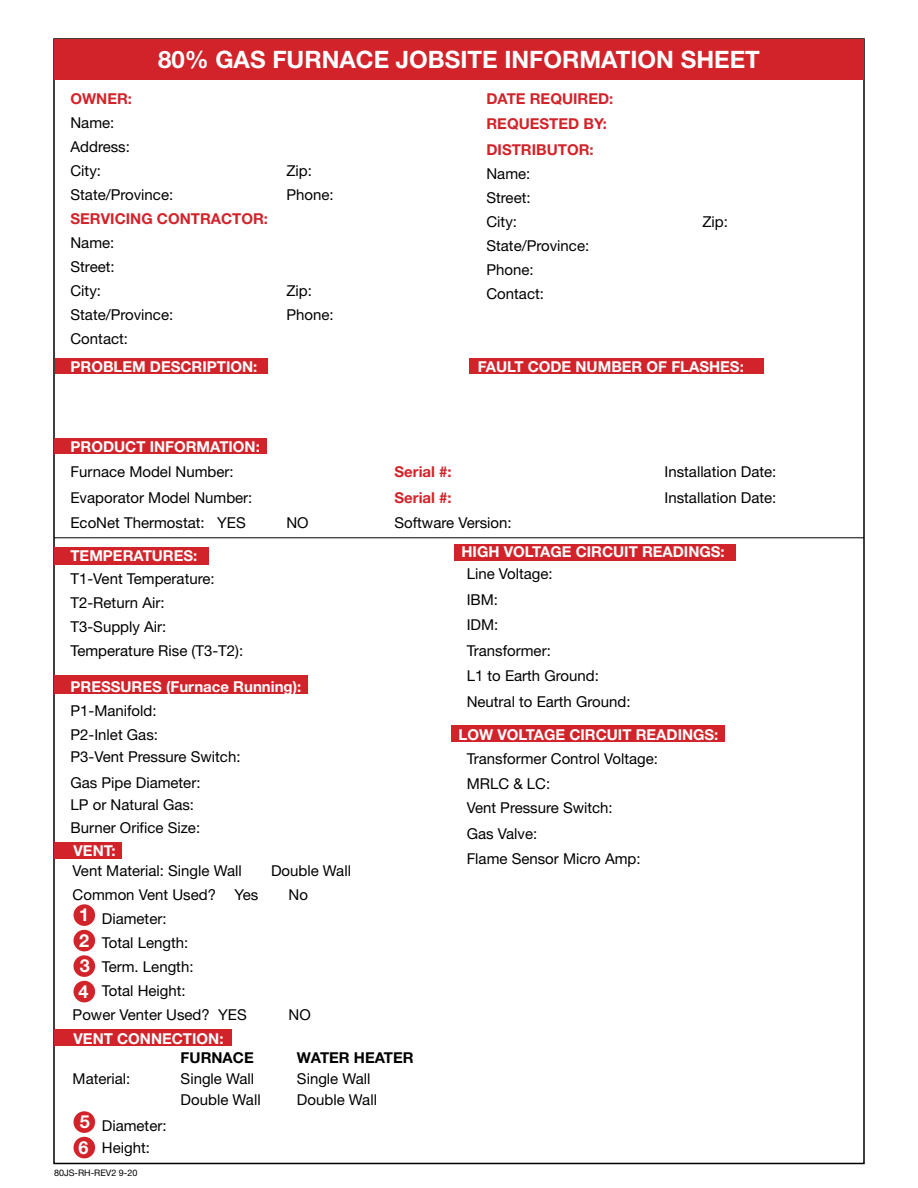
<style>
.page{position:relative;width:918px;height:1188px;background:#fff}
.page>*{position:absolute;margin:0;border:0;box-sizing:border-box;transform-origin:0 0}
.t1{font:700 24px "Rheem Sans";color:#fff}
.t2{font:700 18px/25.5px "Rheem Sans";color:#fff;text-align:justify}
.t3{font:15px/24px "Rheem Sans";color:#000}
.t4{font:700 15px "Rheem Sans";color:#fff}
.t5{font:700 15px/25.5px "Rheem Sans";color:#d2232a}
.t6{font:700 15px "Rheem Sans";color:#000}
.t7{font:9px "Rheem Sans";color:#000}
</style>
<div class="page">
<div style="left:55px;top:358px;width:213px;height:16px;background:#d2232a"></div>
<div style="left:469px;top:358px;width:295px;height:16px;background:#d2232a"></div>
<div style="left:54px;top:438px;width:213px;height:16px;background:#d2232a"></div>
<div style="left:54px;top:676px;width:254px;height:18px;background:#d2232a"></div>
<div style="left:54px;top:547px;width:154px;height:17px;background:#d2232a"></div>
<div style="left:454px;top:544px;width:282px;height:16px;background:#d2232a"></div>
<div style="left:452px;top:726px;width:273px;height:16px;background:#d2232a"></div>
<div style="left:54px;top:39px;width:810px;height:41px;background:#d2232a"></div>
<hr style="left:54px;top:537px;width:810px;height:1px;background:#000">
<div style="left:54px;top:842px;width:68px;height:16px;background:#d2232a"></div>
<div style="left:54px;top:1030px;width:178px;height:16px;background:#d2232a"></div>
<div style="left:74px;top:904px;width:21px;height:22px;background:#d2232a;border-radius:50%"></div>
<div style="left:74px;top:930px;width:21px;height:21px;background:#d2232a;border-radius:50%"></div>
<div style="left:74px;top:955px;width:21px;height:22px;background:#d2232a;border-radius:50%"></div>
<div style="left:74px;top:1111px;width:21px;height:22px;background:#d2232a;border-radius:50%"></div>
<div style="left:74px;top:981px;width:21px;height:21px;background:#d2232a;border-radius:50%"></div>
<div style="left:74px;top:1137px;width:21px;height:21px;background:#d2232a;border-radius:50%"></div>
<h1 class="t1" style="left:158px;top:45px;width:603px">80% GAS FURNACE JOBSITE INFORMATION SHEET</h1>
<p class="t5" style="left:486px;top:85px;width:128px">DATE REQUIRED:<br>REQUESTED BY:<br>DISTRIBUTOR:</p>
<p class="t3" style="left:486px;top:161px;width:46px;text-align:justify">Name:<br>Street:<br>City:</p>
<p class="t5" style="left:70px;top:85px;width:63px">OWNER:</p>
<p class="t3" style="left:70px;top:110px;width:61px">Name:<br>Address:<br>City:</p>
<p class="t3" style="left:287px;top:158px;width:27px">Zip:</p>
<p class="t3" style="left:70px;top:182px;width:104px">State/Province:</p>
<p class="t3" style="left:286px;top:182px;width:49px">Phone:</p>
<p class="t5" style="left:70px;top:205px;width:199px">SERVICING CONTRACTOR:</p>
<p class="t3" style="left:70px;top:230px;width:46px;text-align:justify">Name:<br>Street:<br>City:</p>
<p class="t3" style="left:702px;top:209px;width:27px">Zip:</p>
<p class="t3" style="left:486px;top:233px;width:104px">State/Province:<br>Phone:<br>Contact:</p>
<p class="t3" style="left:287px;top:278px;width:27px">Zip:</p>
<p class="t3" style="left:70px;top:302px;width:104px">State/Province:</p>
<p class="t3" style="left:286px;top:302px;width:49px">Phone:</p>
<p class="t3" style="left:70px;top:326px;width:59px">Contact:</p>
<p class="t4" style="left:70px;top:357px;width:188px">PROBLEM DESCRIPTION:</p>
<p class="t4" style="left:478px;top:357px;width:268px">FAULT CODE NUMBER OF FLASHES:</p>
<p class="t4" style="left:70px;top:437px;width:191px">PRODUCT INFORMATION:</p>
<p class="t3" style="left:70px;top:459px;width:165px">Furnace Model Number:</p>
<p class="t5" style="left:394px;top:459px;width:59px">Serial #:</p>
<p class="t3" style="left:664px;top:459px;width:113px">Installation Date:</p>
<p class="t3" style="left:70px;top:485px;width:183px">Evaporator Model Number:</p>
<p class="t5" style="left:394px;top:484px;width:59px">Serial #:</p>
<p class="t3" style="left:664px;top:485px;width:113px">Installation Date:</p>
<p class="t3" style="left:70px;top:510px;width:177px">EcoNet Thermostat: YES</p>
<p class="t3" style="left:286px;top:510px;width:24px">NO</p>
<p class="t3" style="left:394px;top:510px;width:119px">Software Version:</p>
<p class="t4" style="left:70px;top:546px;width:128px">TEMPERATURES:</p>
<p class="t3" style="left:70px;top:566px;width:174px">T1-Vent Temperature:<br>T2-Return Air:<br>T3-Supply Air:<br>Temperature Rise (T3-T2):</p>
<p class="t4" style="left:70px;top:677px;width:232px">PRESSURES (Furnace Running):</p>
<p class="t3" style="left:70px;top:698px;width:89px">P1-Manifold:<br>P2-Inlet Gas:</p>
<p class="t3" style="left:70px;top:744px;width:172px;line-height:25.5px">P3-Vent Pressure Switch:<br>Gas Pipe Diameter:</p>
<p class="t3" style="left:70px;top:793px;width:131px;line-height:22.5px">LP or Natural Gas:<br>Burner Orifice Size:</p>
<p class="t4" style="left:462px;top:542px;width:265px">HIGH VOLTAGE CIRCUIT READINGS:</p>
<p class="t3" style="left:467px;top:561px;width:165px;line-height:25.5px">Line Voltage:<br>IBM:<br>IDM:<br>Transformer:<br>L1 to Earth Ground:<br>Neutral to Earth Ground:</p>
<p class="t4" style="left:459px;top:725px;width:261px">LOW VOLTAGE CIRCUIT READINGS:</p>
<p class="t3" style="left:467px;top:745px;width:193px;line-height:25.5px">Transformer Control Voltage:<br>MRLC &amp; LC:</p>
<p class="t3" style="left:467px;top:795px;width:175px;line-height:25.5px">Vent Pressure Switch:<br>Gas Valve:<br>Flame Sensor Micro Amp:</p>
<p class="t4" style="left:74px;top:841px;width:44px">VENT:</p>
<p class="t3" style="left:73px;top:858px;width:171px">Vent Material: Single Wall</p>
<p class="t3" style="left:271px;top:858px;width:82px">Double Wall</p>
<p class="t3" style="left:73px;top:882px;width:187px">Common Vent Used? Yes</p>
<p class="t3" style="left:289px;top:882px;width:21px">No</p>
<p class="t3" style="left:102px;top:906px;width:66px">Diameter:</p>
<p class="t3" style="left:102px;top:930px;width:88px">Total Length:</p>
<p class="t3" style="left:102px;top:954px;width:93px">Term. Length:</p>
<p class="t3" style="left:102px;top:978px;width:85px">Total Height:</p>
<p class="t3" style="left:73px;top:1002px;width:176px">Power Venter Used? YES</p>
<p class="t3" style="left:289px;top:1002px;width:24px">NO</p>
<p class="t6" style="left:181px;top:1048px;width:75px">FURNACE</p>
<p class="t6" style="left:297px;top:1048px;width:118px">WATER HEATER</p>
<p class="t3" style="left:73px;top:1067px;width:59px">Material:</p>
<p class="t3" style="left:181px;top:1067px;width:75px">Single Wall</p>
<p class="t3" style="left:297px;top:1067px;width:75px">Single Wall</p>
<p class="t3" style="left:181px;top:1088px;width:82px">Double Wall</p>
<p class="t3" style="left:297px;top:1088px;width:82px">Double Wall</p>
<p class="t3" style="left:102px;top:1114px;width:66px;line-height:22.5px">Diameter:<br>Height:</p>
<p class="t2" style="left:79px;top:901px;width:12px">1<br>2<br>3</p>
<p class="t2" style="left:79px;top:978px;width:12px">4</p>
<p class="t4" style="left:74px;top:1029px;width:152px">VENT CONNECTION:</p>
<p class="t2" style="left:80px;top:1108px;width:12px">5</p>
<p class="t2" style="left:79px;top:1134px;width:12px">6</p>
<p class="t7" style="left:54px;top:1168px;width:85px">80JS-RH-REV2 9-20</p>
</div>
